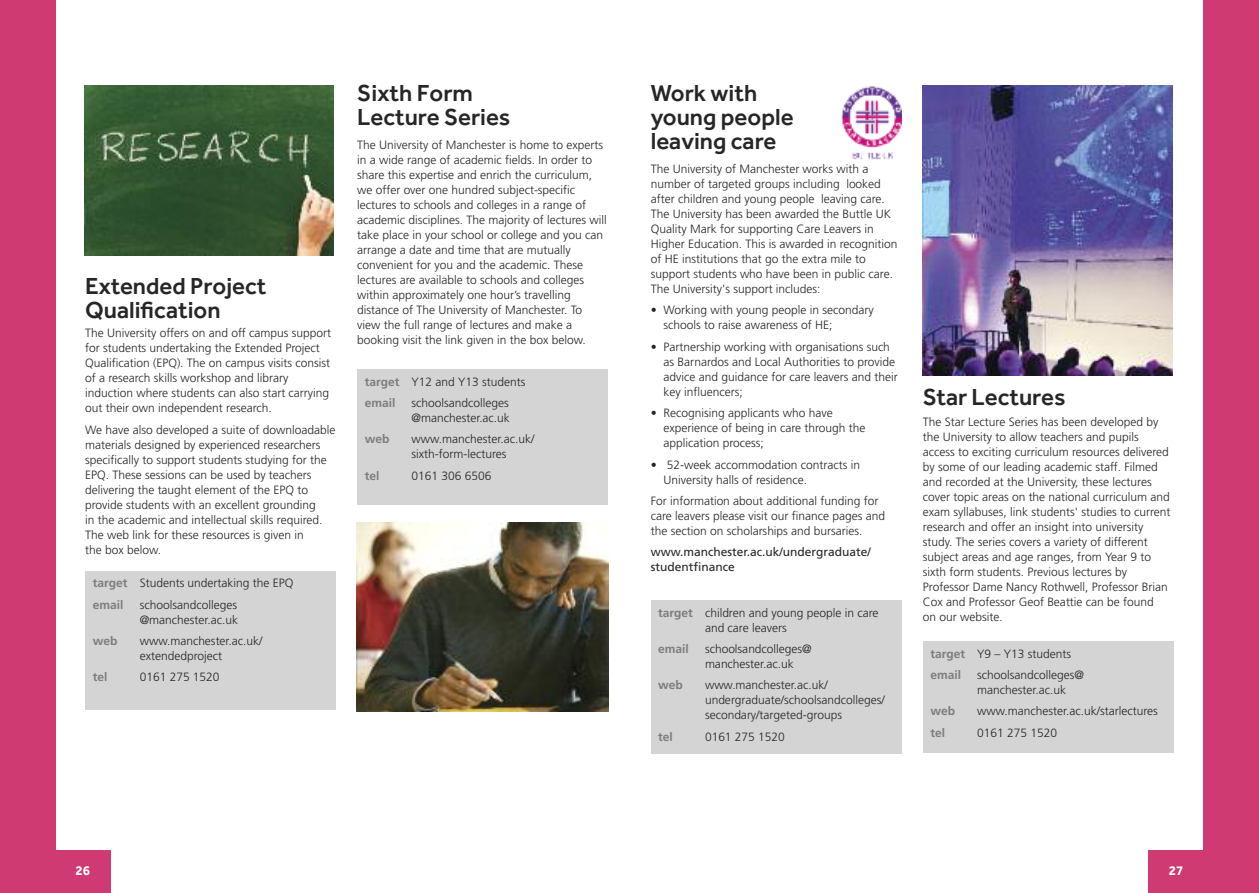
<style>
.page{position:relative;width:1259px;height:893px;background:#fff}
.page>*{position:absolute;margin:0;border:0;box-sizing:border-box;transform-origin:0 0}
.t1{font:500 24px/24px "Effra";color:#272627}
.t2{font:700 13.5px "Effra";color:#fff}
.t3{font:300 12px/15px "Frutiger";color:#272627}
.t4{font:12px/15px "Frutiger";color:#272627}
.t5{font:700 12px "Frutiger";color:#7d7d7d}
.s1{font-weight:700;color:#7d7d7d}
</style>
<div class="page">
<div style="left:0;top:0;width:55px;height:893px;background:#ce3a71"></div>
<div style="left:1203px;top:0;width:56px;height:893px;background:#ce3a71"></div>
<div style="left:1148px;top:850px;width:55px;height:43px;background:#ce3a71"></div>
<div style="left:55px;top:850px;width:56px;height:43px;background:#ce3a71"></div>
<img style="left:84px;top:85px;width:250px;height:170px">
<img style="left:923px;top:85px;width:249px;height:291px">
<div style="left:357px;top:369px;width:251px;height:136px;background:#d4d4d4"></div>
<div style="left:651px;top:600px;width:250px;height:153px;background:#d4d4d4"></div>
<div style="left:923px;top:641px;width:251px;height:112px;background:#d4d4d4"></div>
<div style="left:85px;top:571px;width:251px;height:139px;background:#d4d4d4"></div>
<img style="left:841px;top:86px;width:60px;height:74px">
<img style="left:356px;top:523px;width:253px;height:188px">
<h1 class="t1" style="left:85px;top:274px;width:183px">Extended Project<br>Qualification</h1>
<p class="t3" style="left:85px;top:327px;width:247px">The University offers on and off campus support for students undertaking the Extended Project Qualification (EPQ). The on campus visits consist of a research skills workshop and library induction where students can also start carrying out their own independent research.</p>
<p class="t3" style="left:85px;top:423px;width:252px">We have also developed a suite of downloadable materials designed by experienced researchers specifically to support students studying for the EPQ. These sessions can be used by teachers delivering the taught element of the EPQ to provide students with an excellent grounding<br>in the academic and intellectual skills required.<br>The web link for these resources is given in<br>the box below.</p>
<p class="t3" style="left:93px;top:573px;width:202px;line-height:21.5px"><span class="s1">target</span> Students undertaking the EPQ <span class="s1">email</span></p>
<p class="t3" style="left:140px;top:598px;width:100px">schoolsandcolleges @manchester.ac.uk</p>
<p class="t5" style="left:93px;top:636px;width:26px">web</p>
<p class="t3" style="left:140px;top:634px;width:124px">www.manchester.ac.uk/ extendedproject</p>
<p class="t5" style="left:93px;top:672px;width:16px">tel</p>
<p class="t3" style="left:140px;top:671px;width:81px">0161 275 1520</p>
<h1 class="t1" style="left:357px;top:81px;width:155px">Sixth Form<br>Lecture Series</h1>
<p class="t3" style="left:357px;top:138px;width:251px">The University of Manchester is home to experts in a wide range of academic fields. In order to share this expertise and enrich the curriculum, we offer over one hundred subject-specific lectures to schools and colleges in a range of academic disciplines. The majority of lectures will take place in your school or college and you can arrange a date and time that are mutually convenient for you and the academic. These lectures are available to schools and colleges within approximately one hour’s travelling distance of The University of Manchester. To view the full range of lectures and make a booking visit the link given in the box below.</p>
<p class="t3" style="left:365px;top:372px;width:162px;line-height:21.5px"><span class="s1">target</span> Y12 and Y13 students <span class="s1">email</span></p>
<p class="t3" style="left:411px;top:396px;width:100px">schoolsandcolleges @manchester.ac.uk</p>
<p class="t5" style="left:365px;top:434px;width:26px">web</p>
<p class="t3" style="left:411px;top:432px;width:124px">www.manchester.ac.uk/ sixth-form-lectures</p>
<p class="t5" style="left:365px;top:471px;width:16px">tel</p>
<p class="t3" style="left:411px;top:469px;width:81px">0161 306 6506</p>
<h1 class="t1" style="left:651px;top:81px;width:144px">Work with young people leaving care</h1>
<p class="t3" style="left:651px;top:162px;width:248px">The University of Manchester works with a number of targeted groups including looked after children and young people leaving care.<br>The University has been awarded the Buttle UK Quality Mark for supporting Care Leavers in Higher Education. This is awarded in recognition of HE institutions that go the extra mile to support students who have been in public care.<br>The University's support includes:</p>
<p class="t3" style="left:663px;top:304px;width:212px;text-indent:-13px">• Working with young people in secondary schools to raise awareness of HE;</p>
<p class="t3" style="left:663px;top:340px;width:236px;text-indent:-13px">• Partnership working with organisations such as Barnardos and Local Authorities to provide advice and guidance for care leavers and their key influencers;</p>
<p class="t3" style="left:663px;top:406px;width:203px;text-indent:-13px">• Recognising applicants who have experience of being in care through the application process;</p>
<p class="t3" style="left:663px;top:458px;width:198px;text-indent:-13px">• 52-week accommodation contracts in<br>University halls of residence.</p>
<p class="t3" style="left:651px;top:494px;width:236px">For information about additional funding for care leavers please visit our finance pages and the section on scholarships and bursaries.</p>
<p class="t4" style="left:651px;top:546px;width:221px">www.manchester.ac.uk/undergraduate/ studentfinance</p>
<p class="t3" style="left:705px;top:606px;width:175px;text-indent:-47px"><span class="s1">target</span> children and young people in care and care leavers</p>
<p class="t5" style="left:658px;top:644px;width:32px">email</p>
<p class="t3" style="left:705px;top:642px;width:108px">schoolsandcolleges@ manchester.ac.uk</p>
<p class="t5" style="left:658px;top:680px;width:26px">web</p>
<p class="t3" style="left:705px;top:679px;width:181px">www.manchester.ac.uk/ undergraduate/schoolsandcolleges/ secondary/targeted-groups</p>
<p class="t5" style="left:658px;top:732px;width:16px">tel</p>
<p class="t3" style="left:705px;top:730px;width:81px">0161 275 1520</p>
<h1 class="t1" style="left:923px;top:385px;width:144px">Star Lectures</h1>
<p class="t3" style="left:923px;top:416px;width:249px">The Star Lecture Series has been developed by the University to allow teachers and pupils access to exciting curriculum resources delivered by some of our leading academic staff. Filmed and recorded at the University, these lectures cover topic areas on the national curriculum and exam syllabuses, link students' studies to current research and offer an insight into university study. The series covers a variety of different subject areas and age ranges, from Year 9 to sixth form students. Previous lectures by Professor Dame Nancy Rothwell, Professor Brian Cox and Professor Geof Beattie can be found<br>on our website.</p>
<p class="t3" style="left:930px;top:644px;width:142px;line-height:21.5px"><span class="s1">target</span> Y9 – Y13 students <span class="s1">email</span></p>
<p class="t3" style="left:977px;top:668px;width:108px">schoolsandcolleges@ manchester.ac.uk</p>
<p class="t5" style="left:930px;top:706px;width:26px">web</p>
<p class="t3" style="left:977px;top:705px;width:182px">www.manchester.ac.uk/starlectures</p>
<p class="t5" style="left:930px;top:728px;width:16px">tel</p>
<p class="t3" style="left:977px;top:726px;width:81px">0161 275 1520</p>
<p class="t2" style="left:76px;top:862px;width:16px">26</p>
<p class="t2" style="left:1168px;top:862px;width:16px">27</p>
</div>
